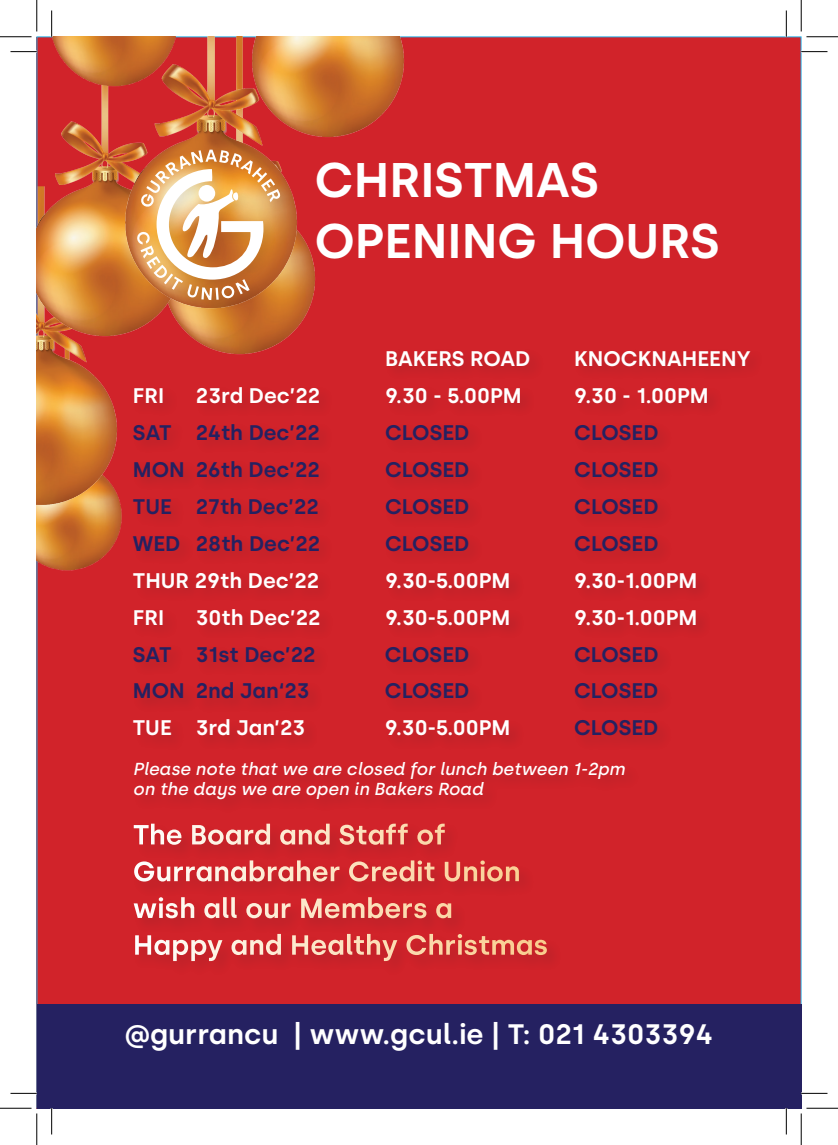
<style>
.page{position:relative;width:838px;height:1145px;background:#fff}
.page>*{position:absolute;margin:0;border:0;box-sizing:border-box;transform-origin:0 0}
.t1{font:600 48.48px/61.4px "Silka";color:#fff}
.t2{font:600 28.18px "Silka";color:#fff}
.t3{font:600 27.65px/36.8px "Silka";color:#fff}
.t4{font:600 21.18px "Silka";color:#252161}
.t5{font:600 21.18px "Silka";color:#fff}
.t6{font:italic 500 17.32px/19.9px "Silka";color:#fff}
</style>
<div class="page">
<div style="left:37px;top:37px;width:764px;height:1071px;background:#d1232a"></div>
<img style="left:37px;top:512px;width:85px;height:62px">
<img style="left:37px;top:343px;width:85px;height:169px">
<img style="left:196px;top:278px;width:120px;height:70px">
<img style="left:37px;top:37px;width:159px;height:306px">
<div style="left:37px;top:1004px;width:764px;height:104px;background:#252161"></div>
<img style="left:115px;top:37px;width:200px;height:279px">
<div style="left:133px;top:146px;width:161px;height:168px;background:#231f20;opacity:.1"></div>
<svg style="left:137px;top:150px;width:144px;height:150px;background:#e0a976"></svg>
<img style="left:43px;top:37px;width:148px;height:54px">
<img style="left:243px;top:37px;width:176px;height:106px">
<svg style="left:10px;top:51px;width:27px;height:1px"></svg>
<svg style="left:801px;top:51px;width:26px;height:1px"></svg>
<svg style="left:10px;top:1093px;width:27px;height:1px"></svg>
<svg style="left:801px;top:1093px;width:26px;height:1px"></svg>
<svg style="left:51px;top:10px;width:1px;height:27px"></svg>
<svg style="left:51px;top:1108px;width:1px;height:26px"></svg>
<svg style="left:786px;top:10px;width:1px;height:27px"></svg>
<svg style="left:786px;top:1108px;width:1px;height:26px"></svg>
<hr style="left:0;top:36px;width:32px;height:1px;background:#000">
<hr style="left:806px;top:36px;width:31px;height:1px;background:#000">
<hr style="left:0;top:1108px;width:32px;height:1px;background:#000">
<hr style="left:806px;top:1108px;width:31px;height:1px;background:#000">
<hr style="left:36px;top:0;width:1px;height:31px;background:#000">
<hr style="left:36px;top:1113px;width:1px;height:32px;background:#000">
<hr style="left:800px;top:0;width:1px;height:31px;background:#000">
<hr style="left:800px;top:1113px;width:1px;height:32px;background:#000">
<h1 class="t1" style="left:315px;top:149px;width:406px">CHRISTMAS<br>OPENING HOURS</h1>
<p class="t5" style="left:385px;top:346px;width:147px">BAKERS ROAD</p>
<p class="t5" style="left:574px;top:346px;width:178px">KNOCKNAHEENY</p>
<p class="t5" style="left:133px;top:383px;width:33px">FRI</p>
<p class="t5" style="left:196px;top:383px;width:126px">23rd Dec’22</p>
<p class="t5" style="left:385px;top:383px;width:138px">9.30 - 5.00PM</p>
<p class="t5" style="left:574px;top:383px;width:136px">9.30 - 1.00PM</p>
<p class="t4" style="left:133px;top:420px;width:188px">SAT 24th Dec’22</p>
<p class="t4" style="left:385px;top:420px;width:86px">CLOSED</p>
<p class="t4" style="left:574px;top:420px;width:86px">CLOSED</p>
<p class="t4" style="left:133px;top:457px;width:188px">MON 26th Dec’22</p>
<p class="t4" style="left:385px;top:457px;width:86px">CLOSED</p>
<p class="t4" style="left:574px;top:457px;width:86px">CLOSED</p>
<p class="t4" style="left:133px;top:494px;width:187px">TUE 27th Dec’22</p>
<p class="t4" style="left:385px;top:494px;width:86px">CLOSED</p>
<p class="t4" style="left:574px;top:494px;width:86px">CLOSED</p>
<p class="t4" style="left:133px;top:531px;width:189px">WED 28th Dec’22</p>
<p class="t4" style="left:385px;top:531px;width:86px">CLOSED</p>
<p class="t4" style="left:574px;top:531px;width:86px">CLOSED</p>
<p class="t5" style="left:133px;top:568px;width:188px">THUR 29th Dec’22</p>
<p class="t5" style="left:385px;top:568px;width:127px">9.30-5.00PM</p>
<p class="t5" style="left:574px;top:568px;width:125px">9.30-1.00PM</p>
<p class="t5" style="left:133px;top:605px;width:33px">FRI</p>
<p class="t5" style="left:196px;top:605px;width:126px">30th Dec’22</p>
<p class="t5" style="left:385px;top:605px;width:127px">9.30-5.00PM</p>
<p class="t5" style="left:574px;top:605px;width:125px">9.30-1.00PM</p>
<p class="t4" style="left:133px;top:642px;width:184px">SAT 31st Dec’22</p>
<p class="t4" style="left:385px;top:642px;width:86px">CLOSED</p>
<p class="t4" style="left:574px;top:642px;width:86px">CLOSED</p>
<p class="t4" style="left:133px;top:678px;width:178px">MON 2nd Jan‘23</p>
<p class="t4" style="left:385px;top:678px;width:86px">CLOSED</p>
<p class="t4" style="left:574px;top:678px;width:86px">CLOSED</p>
<p class="t5" style="left:133px;top:715px;width:174px">TUE 3rd Jan’23</p>
<p class="t5" style="left:385px;top:715px;width:127px">9.30-5.00PM</p>
<p class="t4" style="left:574px;top:715px;width:86px">CLOSED</p>
<p class="t6" style="left:133px;top:759px;width:493px">Please note that we are closed for lunch between 1-2pm on the days we are open in Bakers Road</p>
<h3 class="t3" style="left:133px;top:816px;width:416px">The Board and Staff of<br>Gurranabraher Credit Union wish all our Members a<br>Happy and Healthy Christmas</h3>
<h2 class="t2" style="left:125px;top:1017px;width:590px">@gurrancu | www.gcul.ie | T: 021 4303394</h2>
</div>
